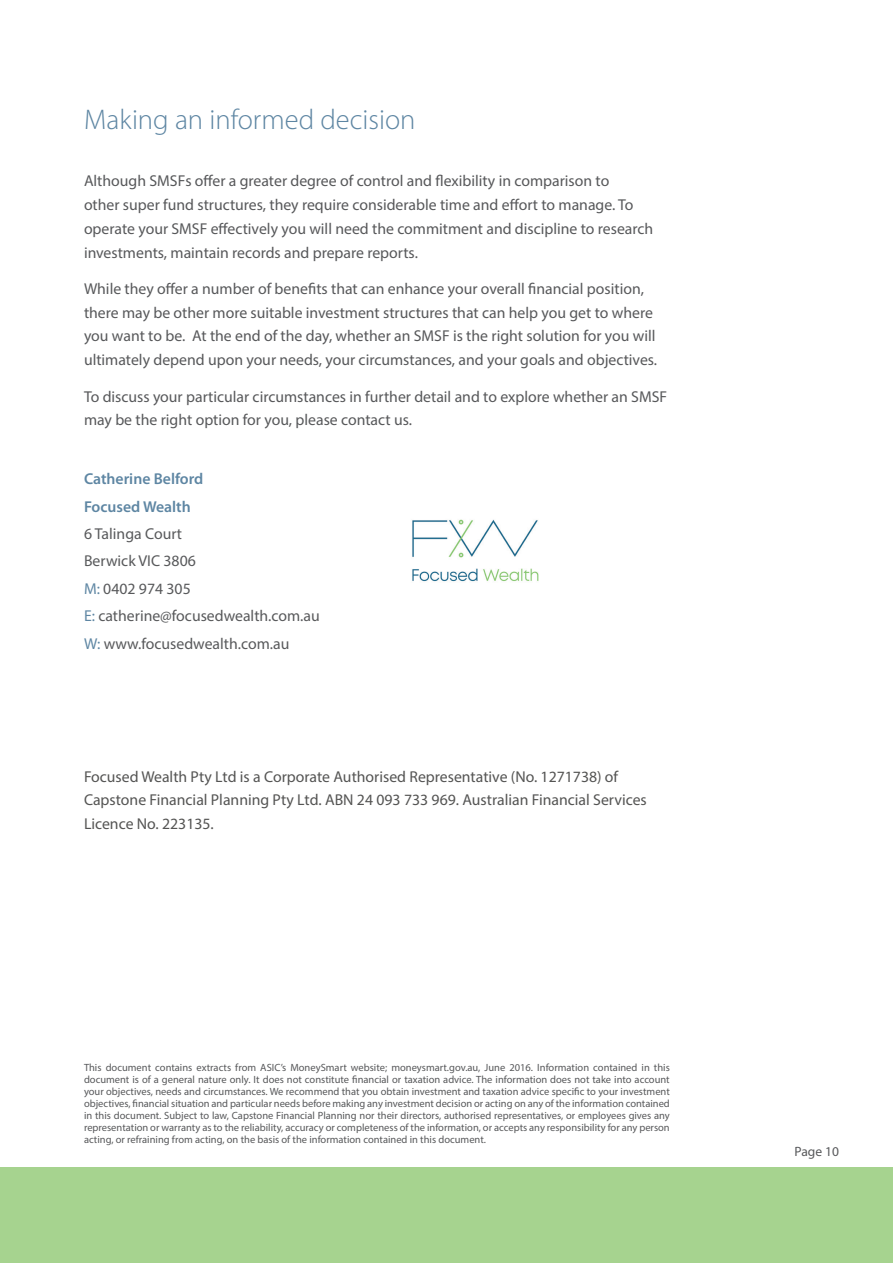
<style>
.page{position:relative;width:893px;height:1263px;background:#fff}
.page>*{position:absolute;margin:0;border:0;box-sizing:border-box;transform-origin:0 0}
.t1{font:300 28.5px "Myriad Pro";color:#5e86a3}
.t2{font:15.75px/23.7px "Myriad Pro";color:#57585a}
.t3{font:15.75px/23.7px "Myriad Pro";color:#545453}
.t4{font:15.75px/27.5px "Myriad Pro";color:#58595b}
.t5{font:600 15.75px/27.5px "Myriad Pro";color:#5e86a3}
.t6{font:13.5px "Myriad Pro";color:#57585a}
.t7{font:10.5px/12px "Myriad Pro";color:#57585a;text-align:justify}
.s1{color:#5e86a3}
</style>
<div class="page">
<div style="left:0;top:1167px;width:893px;height:96px;background:#a6d38f"></div>
<img style="left:412px;top:519px;width:127px;height:63px">
<h1 class="t1" style="left:84px;top:104px;width:333px">Making an informed decision</h1>
<p class="t2" style="left:84px;top:169px;width:571px">Although SMSFs offer a greater degree of control and flexibility in comparison to<br>other super fund structures, they require considerable time and effort to manage. To operate your SMSF effectively you will need the commitment and discipline to research investments, maintain records and prepare reports.</p>
<p class="t2" style="left:84px;top:277px;width:575px">While they offer a number of benefits that can enhance your overall financial position, there may be other more suitable investment structures that can help you get to where you want to be. At the end of the day, whether an SMSF is the right solution for you will ultimately depend upon your needs, your circumstances, and your goals and objectives.</p>
<h2 class="t2" style="left:84px;top:384px;width:585px">To discuss your particular circumstances in further detail and to explore whether an SMSF may be the right option for you, please contact us.</h2>
<h2 class="t5" style="left:84px;top:465px;width:121px">Catherine Belford<br>Focused Wealth</h2>
<h2 class="t4" style="left:84px;top:520px;width:237px">6 Talinga Court<br>Berwick VIC 3806<br><span class="s1">M:</span> 0402 974 305<br><span class="s1">E:</span> catherine@focusedwealth.com.au<br><span class="s1">W:</span> www.focusedwealth.com.au</h2>
<h2 class="t3" style="left:84px;top:764px;width:564px">Focused Wealth Pty Ltd is a Corporate Authorised Representative (No. 1271738) of<br>Capstone Financial Planning Pty Ltd. ABN 24 093 733 969. Australian Financial Services<br>Licence No. 223135.</h2>
<p class="t7" style="left:84px;top:1062px;width:587px">This document contains extracts from ASIC’s MoneySmart website; moneysmart.gov.au, June 2016. Information contained in this document is of a general nature only. It does not constitute financial or taxation advice. The information does not take into account your objectives, needs and circumstances. We recommend that you obtain investment and taxation advice specific to your investment objectives, financial situation and particular needs before making any investment decision or acting on any of the information contained in this document. Subject to law, Capstone Financial Planning nor their directors, authorised representatives, or employees gives any representation or warranty as to the reliability, accuracy or completeness of the information, or accepts any responsibility for any person acting, or refraining from acting, on the basis of the information contained in this document.</p>
<p class="t6" style="left:795px;top:1143px;width:46px">Page 10</p>
</div>
